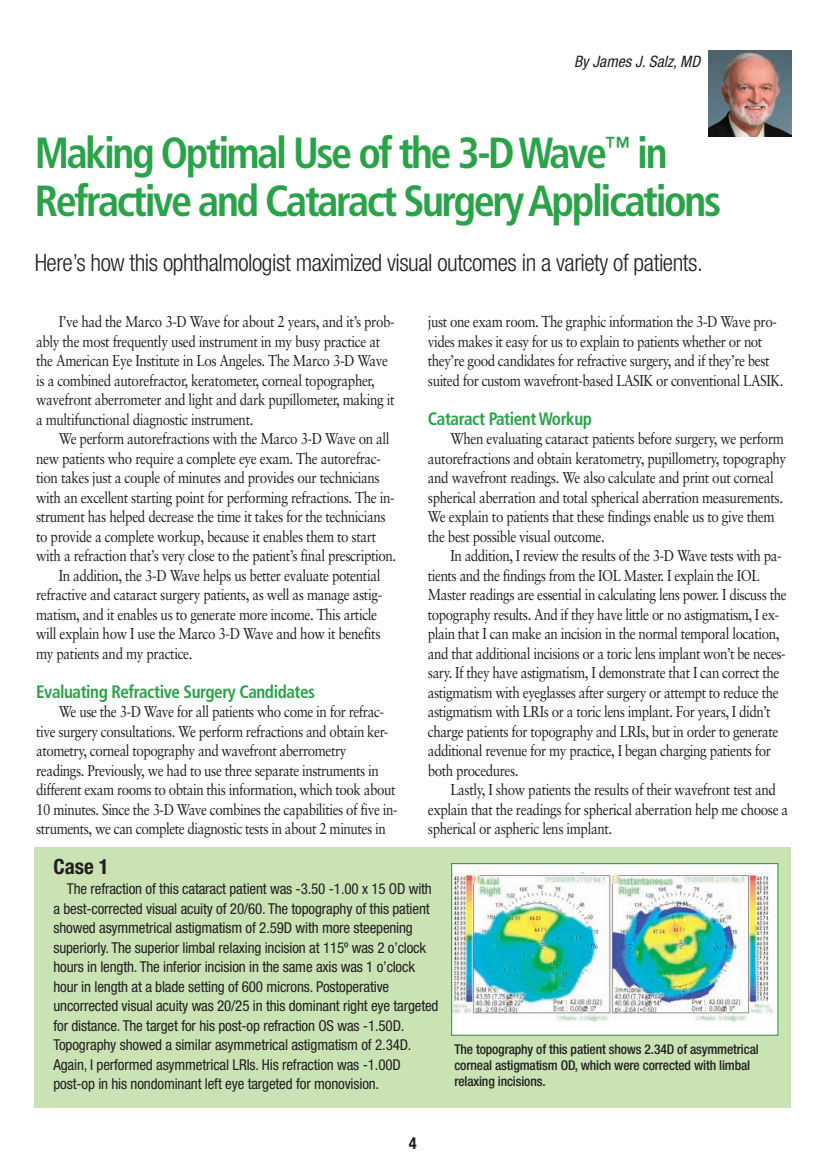
<style>
.page{position:relative;width:824px;height:1175px;background:#fff}
.page>*{position:absolute;margin:0;border:0;box-sizing:border-box;transform-origin:0 0}
.t1{font:700 condensed 43.5px/48px "Frutiger";letter-spacing:-.06em;color:#29a347}
.t2{font:300 condensed 24px "Helvetica Neue";letter-spacing:-.02em;color:#231f20}
.t3{font:700 condensed 21px "Helvetica Neue";color:#231f20}
.t4{font:700 condensed 18px "Frutiger";letter-spacing:-.025em;color:#29a347;scale:.95 1}
.t5{font:700 condensed 16.5px "Helvetica Neue";color:#231f20}
.t6{font:15.75px/19.5px "Sabon";letter-spacing:-.03em;color:#231f20;scale:.85 1}
.t7{font:italic condensed 15.75px "Helvetica Neue";letter-spacing:.005em;color:#231f20}
.t8{font:condensed 15px/19.5px "Helvetica Neue";letter-spacing:-.01em;color:#231f20}
.t9{font:500 condensed 13.5px/16.2px "Helvetica Neue";letter-spacing:-.01em;color:#231f20}
</style>
<div class="page">
<div style="left:35px;top:847px;width:756px;height:260px;background:#c9e3b5"></div>
<img style="left:708px;top:50px;width:83px;height:87px">
<div style="left:452px;top:864px;width:325px;height:170px;background:#fff"></div>
<img style="left:453px;top:872px;width:322px;height:149px">
<div style="left:451px;top:863px;width:327px;height:172px;border:1px solid #29a347"></div>
<p class="t7" style="left:574px;top:55px;width:127px">By James J. Salz, MD</p>
<h1 class="t1" style="left:35px;top:132px;width:688px">Making Optimal Use of the 3-DWave<sup>™</sup> in<br>Refractive and Cataract SurgeryApplications</h1>
<h2 class="t2" style="left:35px;top:254px;width:669px">Here’s how this ophthalmologist maximized visual outcomes in a variety of patients.</h2>
<p class="t6" style="left:36px;top:313px;width:423px;text-indent:23px">I’ve had the Marco 3-D Wave for about 2 years, and it’s prob&shy;ably the most frequently used instrument in my busy practice at the American Eye Institute in Los Angeles. The Marco 3-D Wave is a combined autorefractor, keratometer, corneal topographer, wavefront aberrometer and light and dark pupillometer, making it a multifunctional diagnostic instrument.</p>
<p class="t6" style="left:59px;top:430px;width:390px">We perform autorefractions with the Marco 3-D Wave on all</p>
<p class="t6" style="left:36px;top:449px;width:407px">new patients who require a complete eye exam. The autorefrac-</p>
<p class="t6" style="left:36px;top:469px;width:406px">tion takes just a couple of minutes and provides our technicians</p>
<p class="t6" style="left:36px;top:488px;width:423px">with an excellent starting point for performing refractions. The in-</p>
<p class="t6" style="left:36px;top:508px;width:413px">strument has helped decrease the time it takes for the technicians</p>
<p class="t6" style="left:36px;top:527px;width:401px">to provide a complete workup, because it enables them to start</p>
<p class="t6" style="left:36px;top:547px;width:425px">with a refraction that’s very close to the patient’s final prescription.</p>
<p class="t6" style="left:59px;top:566px;width:380px">In addition, the 3-D Wave helps us better evaluate potential</p>
<p class="t6" style="left:36px;top:586px;width:408px">refractive and cataract surgery patients, as well as manage astig-</p>
<p class="t6" style="left:36px;top:605px;width:403px">matism, and it enables us to generate more income. This article</p>
<p class="t6" style="left:36px;top:625px;width:406px">will explain how I use the Marco 3-D Wave and how it benefits</p>
<p class="t6" style="left:36px;top:644px;width:185px">my patients and my practice.</p>
<p class="t4" style="left:36px;top:684px;width:295px">Evaluating Refractive Surgery Candidates</p>
<p class="t6" style="left:36px;top:703px;width:426px;text-indent:23px">We use the 3-D Wave for all patients who come in for refrac&shy;tive surgery consultations. We perform refractions and obtain ker&shy;atometry, corneal topography and wavefront aberrometry readings. Previously, we had to use three separate instruments in different exam rooms to obtain this information, which took about 10 minutes. Since the 3-D Wave combines the capabilities of five in&shy;struments, we can complete diagnostic tests in about 2 minutes in</p>
<p class="t6" style="left:428px;top:313px;width:420px">just one exam room. The graphic information the 3-D Wave pro&shy;vides makes it easy for us to explain to patients whether or not they’re good candidates for refractive surgery, and if they’re best suited for custom wavefront-based LASIK or conventional LASIK.</p>
<p class="t4" style="left:428px;top:411px;width:174px">Cataract Patient Workup</p>
<p class="t6" style="left:428px;top:430px;width:423px;text-indent:23px">When evaluating cataract patients before surgery, we perform autorefractions and obtain keratometry, pupillometry, topography and wavefront readings. We also calculate and print out corneal spherical aberration and total spherical aberration measurements.<br>We explain to patients that these findings enable us to give them the best possible visual outcome.</p>
<p class="t6" style="left:428px;top:547px;width:423px;text-indent:23px">In addition, I review the results of the 3-D Wave tests with pa&shy;tients and the findings from the IOL Master. I explain the IOL Master readings are essential in calculating lens power. I discuss the topography results. And if they have little or no astigmatism, I ex&shy;plain that I can make an incision in the normal temporal location, and that additional incisions or a toric lens implant won’t be neces&shy;sary. If they have astigmatism, I demonstrate that I can correct the astigmatism with eyeglasses after surgery or attempt to reduce the astigmatism with LRIs or a toric lens implant. For years, I didn’t charge patients for topography and LRIs, but in order to generate additional revenue for my practice, I began charging patients for both procedures.</p>
<p class="t6" style="left:428px;top:781px;width:425px;text-indent:23px">Lastly, I show patients the results of their wavefront test and explain that the readings for spherical aberration help me choose a spherical or aspheric lens implant.</p>
<h3 class="t3" style="left:53px;top:859px;width:57px">Case 1</h3>
<p class="t8" style="left:53px;top:880px;width:386px;text-indent:14px">The refraction of this cataract patient was -3.50 -1.00 x 15 OD with a best-corrected visual acuity of 20/60. The topography of this patient showed asymmetrical astigmatism of 2.59D with more steepening superiorly. The superior limbal relaxing incision at 115º was 2 o’clock hours in length. The inferior incision in the same axis was 1 o’clock hour in length at a blade setting of 600 microns. Postoperative uncorrected visual acuity was 20/25 in this dominant right eye targeted for distance. The target for his post-op refraction OS was -1.50D.<br>Topography showed a similar asymmetrical astigmatism of 2.34D.<br>Again, I performed asymmetrical LRIs. His refraction was -1.00D post-op in his nondominant left eye targeted for monovision.</p>
<p class="t9" style="left:454px;top:1042px;width:306px">The topography of this patient shows 2.34D of asymmetrical corneal astigmatism OD, which were corrected with limbal relaxing incisions.</p>
<p class="t5" style="left:409px;top:1137px;width:9px">4</p>
</div>
